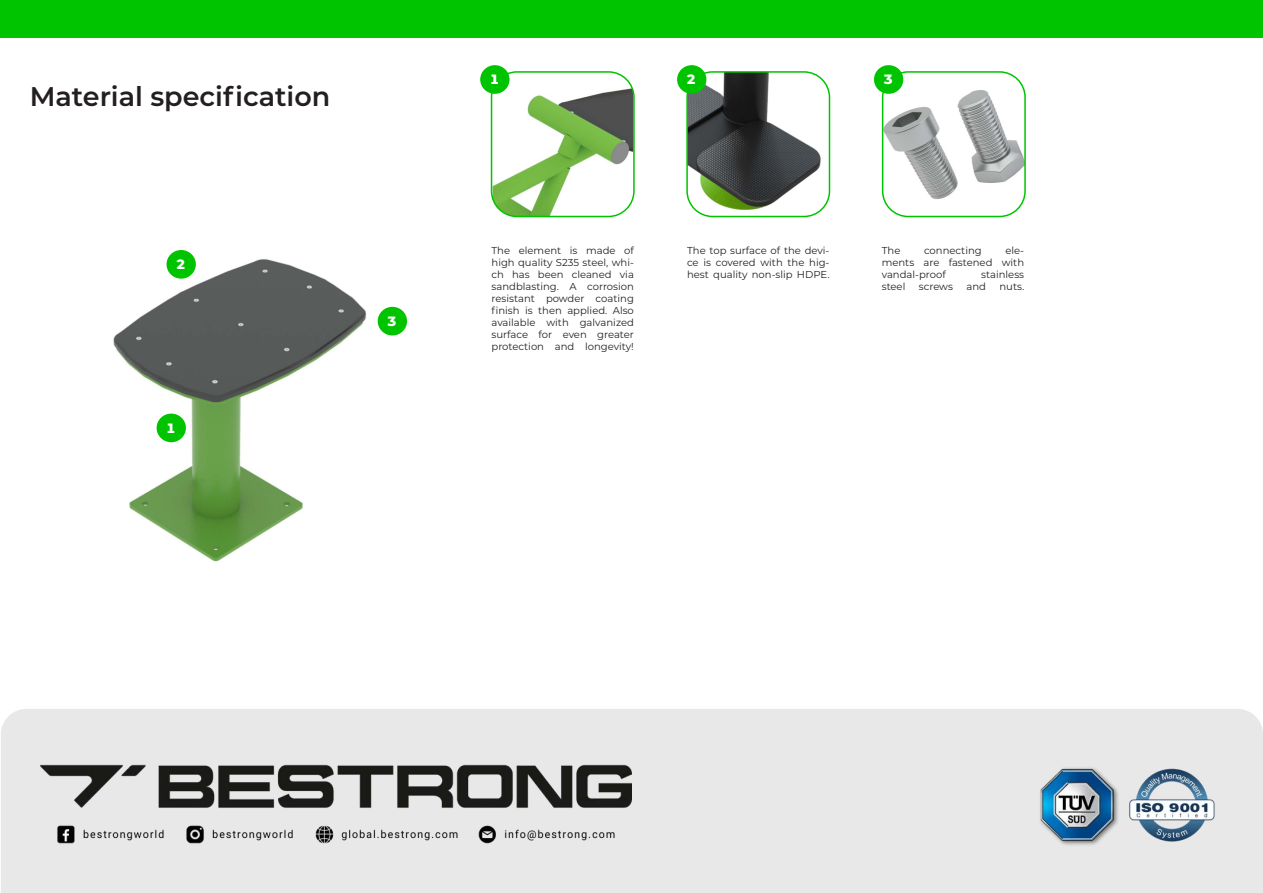
<style>
.page{position:relative;width:1263px;height:893px;background:#fff}
.page>*{position:absolute;margin:0;border:0;box-sizing:border-box;transform-origin:0 0}
.t1{font:600 27px "Montserrat";color:#231f20}
.t2{font:800 13.5px "Montserrat";color:#fff}
.t3{font:10.05px/12px "Montserrat";color:#231f20;text-align:justify}
</style>
<div class="page">
<div style="left:0;top:0;width:1263px;height:38px;background:#00c400"></div>
<img style="left:113px;top:257px;width:295px;height:305px">
<div style="left:1px;top:709px;width:1262px;height:184px;background:#e8e8e8"></div>
<img style="left:40px;top:745px;width:591px;height:117px">
<img style="left:1035px;top:747px;width:185px;height:117px">
<img style="left:491px;top:72px;width:141px;height:144px">
<div style="left:491px;top:71px;width:144px;height:146px;border:2px solid #00c400;border-radius:26px"></div>
<img style="left:883px;top:74px;width:140px;height:142px">
<div style="left:882px;top:71px;width:144px;height:146px;border:2px solid #00c400;border-radius:26px"></div>
<img style="left:689px;top:74px;width:140px;height:142px">
<div style="left:686px;top:71px;width:144px;height:146px;border:2px solid #00c400;border-radius:26px"></div>
<div style="left:480px;top:65px;width:29px;height:29px;background:#00c400;border-radius:50%"></div>
<div style="left:874px;top:65px;width:29px;height:29px;background:#00c400;border-radius:50%"></div>
<div style="left:677px;top:65px;width:29px;height:29px;background:#00c400;border-radius:50%"></div>
<div style="left:157px;top:414px;width:29px;height:28px;background:#00c400;border-radius:50%"></div>
<div style="left:166px;top:250px;width:30px;height:29px;background:#00c400;border-radius:50%"></div>
<div style="left:378px;top:307px;width:29px;height:28px;background:#00c400;border-radius:50%"></div>
<p class="t1" style="left:30px;top:78px;width:302px">Material specification</p>
<p class="t2" style="left:176px;top:254px;width:11px">2</p>
<p class="t2" style="left:166px;top:418px;width:11px">1</p>
<p class="t2" style="left:387px;top:311px;width:11px">3</p>
<p class="t2" style="left:490px;top:70px;width:11px">1</p>
<p class="t2" style="left:687px;top:70px;width:11px">2</p>
<p class="t2" style="left:883px;top:70px;width:11px">3</p>
<p class="t3" style="left:491px;top:244px;width:144px">The element is made of high quality S235 steel, whi&shy;ch has been cleaned via sandblasting. A corrosion resistant powder coating finish is then applied. Also available with galvanized surface for even greater protection and longevity!</p>
<p class="t3" style="left:882px;top:244px;width:20px">The</p>
<p class="t3" style="left:924px;top:244px;width:59px">connecting</p>
<p class="t3" style="left:687px;top:244px;width:144px">The top surface of the devi&shy;ce is covered with the hig&shy;hest quality non-slip HDPE.</p>
<p class="t3" style="left:882px;top:244px;width:144px;text-indent:124px">ele&shy;ments are fastened with vandal-proof</p>
<p class="t3" style="left:981px;top:268px;width:45px">stainless</p>
<p class="t3" style="left:882px;top:280px;width:25px">steel</p>
<p class="t3" style="left:919px;top:280px;width:36px">screws</p>
<p class="t3" style="left:966px;top:280px;width:21px">and</p>
<p class="t3" style="left:999px;top:280px;width:26px">nuts.</p>
</div>
